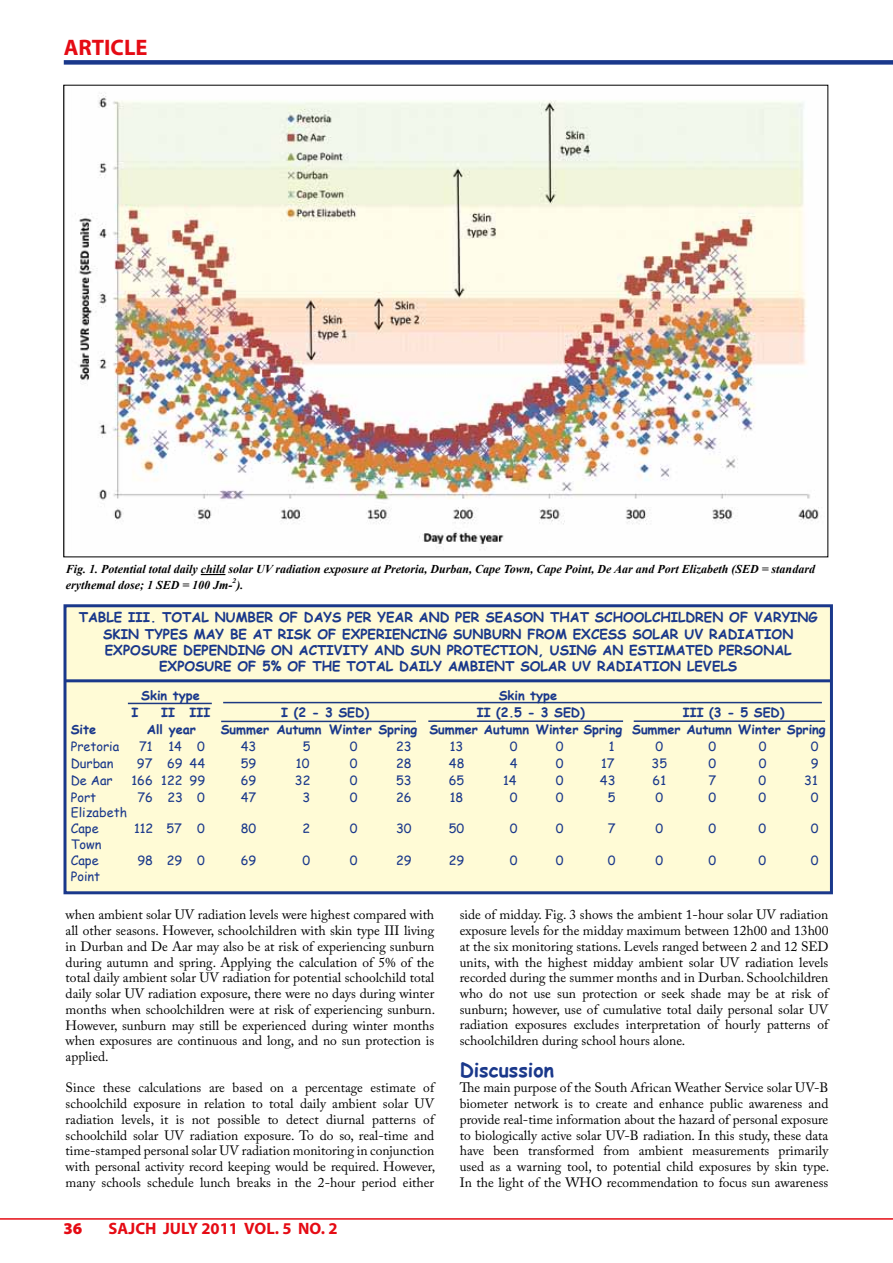
<style>
.page{position:relative;width:893px;height:1263px;background:#fff}
.page>*{position:absolute;margin:0;border:0;box-sizing:border-box;transform-origin:0 0}
.t1{font:700 22.5px "Myriad Pro";color:#e50b14}
.t2{font:700 19.5px "Comic Sans MS";color:#1a388b}
.t3{font:700 16.5px "Myriad Pro";color:#e50b14}
.t4{font:900 16.5px "Myriad Pro";color:#e50b14}
.t5{font:13.5px/15.8px "Adobe Caslon Pro";color:#000;text-align:justify}
.t6{font:700 13.5px/16.2px "Comic Sans MS";color:#1a388b;text-align:center}
.t7{font:12.75px/15.3px "Comic Sans MS";color:#1a388b}
.t8{font:700 12.75px "Comic Sans MS";color:#1a388b}
.t9{font:italic 700 12px/15.8px "Times New Roman";color:#000}
.t10{font:italic 700 7.5px "Adobe Caslon Pro";color:#000}
</style>
<div class="page">
<hr style="left:0;top:1218px;width:893px;height:2px;background:#e50b14">
<div style="left:64px;top:60px;width:829px;height:5px;background:#1a388b"></div>
<img style="left:75px;top:93px;width:747px;height:454px">
<svg style="left:201px;top:574px;width:24px;height:1px"></svg>
<div style="left:65px;top:606px;width:766px;height:287px;background:#fffbd6"></div>
<div style="left:63px;top:604px;width:770px;height:290px;border:3px solid #1a388b"></div>
<hr style="left:65px;top:679px;width:766px;height:3px;background:#1a388b">
<hr style="left:128px;top:703px;width:84px;height:1px;background:#1d3983">
<hr style="left:223px;top:702px;width:599px;height:1px;background:#1d3983">
<hr style="left:221px;top:721px;width:195px;height:1px;background:#1d3983">
<hr style="left:428px;top:720px;width:195px;height:2px;background:#1d3983">
<hr style="left:634px;top:720px;width:191px;height:2px;background:#1d3983">
<h1 class="t1" style="left:64px;top:33px;width:85px">ARTICLE</h1>
<p class="t9" style="left:66px;top:561px;width:751px">Fig. 1. Potential total daily child solar UV radiation exposure at Pretoria, Durban, Cape Town, Cape Point, De Aar and Port Elizabeth (SED = standard erythemal dose; 1 SED = 100 Jm- ).</p>
<p class="t10" style="left:233px;top:576px;width:5px">2</p>
<p class="t6" style="left:79px;top:609px;width:740px">TABLE III. TOTAL NUMBER OF DAYS PER YEAR AND PER SEASON THAT SCHOOLCHILDREN OF VARYING SKIN TYPES MAY BE AT RISK OF EXPERIENCING SUNBURN FROM EXCESS SOLAR UV RADIATION EXPOSURE DEPENDING ON ACTIVITY AND SUN PROTECTION, USING AN ESTIMATED PERSONAL EXPOSURE OF 5% OF THE TOTAL DAILY AMBIENT SOLAR UV RADIATION LEVELS</p>
<p class="t8" style="left:141px;top:686px;width:60px">Skin type</p>
<p class="t8" style="left:499px;top:686px;width:60px">Skin type</p>
<p class="t8" style="left:132px;top:703px;width:8px">I</p>
<p class="t8" style="left:161px;top:703px;width:51px">II III</p>
<p class="t8" style="left:281px;top:703px;width:89px">I (2 - 3 SED)</p>
<p class="t8" style="left:477px;top:703px;width:110px">II (2.5 - 3 SED)</p>
<p class="t8" style="left:683px;top:703px;width:103px">III (3 - 5 SED)</p>
<p class="t8" style="left:71px;top:720px;width:27px">Site</p>
<p class="t8" style="left:147px;top:720px;width:51px">All year</p>
<p class="t8" style="left:221px;top:720px;width:606px">Summer Autumn Winter Spring Summer Autumn Winter Spring Summer Autumn Winter Spring</p>
<p class="t7" style="left:71px;top:738px;width:50px">Pretoria</p>
<p class="t7" style="left:139px;top:738px;width:67px">71 14 0</p>
<p class="t7" style="left:241px;top:738px;width:17px">43</p>
<p class="t7" style="left:303px;top:738px;width:9px">5</p>
<p class="t7" style="left:350px;top:738px;width:9px">0</p>
<p class="t7" style="left:396px;top:738px;width:17px">23</p>
<p class="t7" style="left:450px;top:738px;width:15px">13</p>
<p class="t7" style="left:510px;top:738px;width:9px">0</p>
<p class="t7" style="left:556px;top:738px;width:9px">0</p>
<p class="t7" style="left:609px;top:738px;width:7px">1</p>
<p class="t7" style="left:655px;top:738px;width:9px">0</p>
<p class="t7" style="left:708px;top:738px;width:9px">0</p>
<p class="t7" style="left:759px;top:738px;width:9px">0</p>
<p class="t7" style="left:811px;top:738px;width:9px">0</p>
<p class="t7" style="left:71px;top:755px;width:44px">Durban</p>
<p class="t7" style="left:137px;top:755px;width:70px">97 69 44</p>
<p class="t7" style="left:241px;top:755px;width:17px">59</p>
<p class="t7" style="left:296px;top:755px;width:15px">10</p>
<p class="t7" style="left:350px;top:755px;width:9px">0</p>
<p class="t7" style="left:396px;top:755px;width:17px">28</p>
<p class="t7" style="left:449px;top:755px;width:17px">48</p>
<p class="t7" style="left:510px;top:755px;width:9px">4</p>
<p class="t7" style="left:556px;top:755px;width:9px">0</p>
<p class="t7" style="left:601px;top:755px;width:15px">17</p>
<p class="t7" style="left:652px;top:755px;width:17px">35</p>
<p class="t7" style="left:708px;top:755px;width:9px">0</p>
<p class="t7" style="left:759px;top:755px;width:9px">0</p>
<p class="t7" style="left:811px;top:755px;width:9px">9</p>
<p class="t7" style="left:71px;top:772px;width:43px">De Aar</p>
<p class="t7" style="left:132px;top:772px;width:75px">166 122 99</p>
<p class="t7" style="left:241px;top:772px;width:17px">69</p>
<p class="t7" style="left:295px;top:772px;width:17px">32</p>
<p class="t7" style="left:350px;top:772px;width:9px">0</p>
<p class="t7" style="left:396px;top:772px;width:17px">53</p>
<p class="t7" style="left:449px;top:772px;width:17px">65</p>
<p class="t7" style="left:503px;top:772px;width:15px">14</p>
<p class="t7" style="left:556px;top:772px;width:9px">0</p>
<p class="t7" style="left:600px;top:772px;width:17px">43</p>
<p class="t7" style="left:653px;top:772px;width:15px">61</p>
<p class="t7" style="left:708px;top:772px;width:9px">7</p>
<p class="t7" style="left:759px;top:772px;width:9px">0</p>
<p class="t7" style="left:804px;top:772px;width:15px">31</p>
<p class="t7" style="left:71px;top:789px;width:58px">Port<br>Elizabeth</p>
<p class="t7" style="left:137px;top:789px;width:69px">76 23 0</p>
<p class="t7" style="left:241px;top:789px;width:17px">47</p>
<p class="t7" style="left:303px;top:789px;width:9px">3</p>
<p class="t7" style="left:350px;top:789px;width:9px">0</p>
<p class="t7" style="left:396px;top:789px;width:17px">26</p>
<p class="t7" style="left:450px;top:789px;width:15px">18</p>
<p class="t7" style="left:510px;top:789px;width:9px">0</p>
<p class="t7" style="left:556px;top:789px;width:9px">0</p>
<p class="t7" style="left:608px;top:789px;width:9px">5</p>
<p class="t7" style="left:655px;top:789px;width:9px">0</p>
<p class="t7" style="left:708px;top:789px;width:9px">0</p>
<p class="t7" style="left:759px;top:789px;width:9px">0</p>
<p class="t7" style="left:811px;top:789px;width:9px">0</p>
<p class="t7" style="left:71px;top:821px;width:32px">Cape<br>Town</p>
<p class="t7" style="left:134px;top:821px;width:72px">112 57 0</p>
<p class="t7" style="left:241px;top:821px;width:17px">80</p>
<p class="t7" style="left:303px;top:821px;width:9px">2</p>
<p class="t7" style="left:350px;top:821px;width:9px">0</p>
<p class="t7" style="left:396px;top:821px;width:17px">30</p>
<p class="t7" style="left:449px;top:821px;width:17px">50</p>
<p class="t7" style="left:510px;top:821px;width:9px">0</p>
<p class="t7" style="left:556px;top:821px;width:9px">0</p>
<p class="t7" style="left:608px;top:821px;width:9px">7</p>
<p class="t7" style="left:655px;top:821px;width:9px">0</p>
<p class="t7" style="left:708px;top:821px;width:9px">0</p>
<p class="t7" style="left:759px;top:821px;width:9px">0</p>
<p class="t7" style="left:811px;top:821px;width:9px">0</p>
<p class="t7" style="left:71px;top:853px;width:31px">Cape<br>Point</p>
<p class="t7" style="left:137px;top:853px;width:69px">98 29 0</p>
<p class="t7" style="left:241px;top:853px;width:17px">69</p>
<p class="t7" style="left:303px;top:853px;width:9px">0</p>
<p class="t7" style="left:350px;top:853px;width:9px">0</p>
<p class="t7" style="left:396px;top:853px;width:17px">29</p>
<p class="t7" style="left:449px;top:853px;width:17px">29</p>
<p class="t7" style="left:510px;top:853px;width:9px">0</p>
<p class="t7" style="left:556px;top:853px;width:9px">0</p>
<p class="t7" style="left:608px;top:853px;width:9px">0</p>
<p class="t7" style="left:655px;top:853px;width:9px">0</p>
<p class="t7" style="left:708px;top:853px;width:9px">0</p>
<p class="t7" style="left:759px;top:853px;width:9px">0</p>
<p class="t7" style="left:811px;top:853px;width:9px">0</p>
<p class="t5" style="left:66px;top:907px;width:371px">when ambient solar UV radiation levels were highest compared with all other seasons. However, schoolchildren with skin type III living in Durban and De Aar may also be at risk of experiencing sunburn during autumn and spring. Applying the calculation of 5% of the total daily ambient solar UV radiation for potential schoolchild total daily solar UV radiation exposure, there were no days during winter months when schoolchildren were at risk of experiencing sunburn.<br>However, sunburn may still be experienced during winter months when exposures are continuous and long, and no sun protection is applied.</p>
<p class="t5" style="left:66px;top:1080px;width:371px">Since these calculations are based on a percentage estimate of schoolchild exposure in relation to total daily ambient solar UV radiation levels, it is not possible to detect diurnal patterns of schoolchild solar UV radiation exposure. To do so, real-time and time-stamped personal solar UV radiation monitoring in conjunction with personal activity record keeping would be required. However, many schools schedule lunch breaks in the 2-hour period either</p>
<p class="t4" style="left:64px;top:1218px;width:20px">36</p>
<p class="t3" style="left:109px;top:1218px;width:230px">SAJCH JULY 2011 VOL. 5 NO. 2</p>
<p class="t5" style="left:460px;top:907px;width:370px">side of midday. Fig. 3 shows the ambient 1-hour solar UV radiation exposure levels for the midday maximum between 12h00 and 13h00 at the six monitoring stations. Levels ranged between 2 and 12 SED units, with the highest midday ambient solar UV radiation levels recorded during the summer months and in Durban. Schoolchildren who do not use sun protection or seek shade may be at risk of sunburn; however, use of cumulative total daily personal solar UV radiation exposures excludes interpretation of hourly patterns of schoolchildren during school hours alone.</p>
<h2 class="t2" style="left:460px;top:1055px;width:96px">Discussion</h2>
<p class="t5" style="left:460px;top:1080px;width:371px">The main purpose of the South African Weather Service solar UV-B biometer network is to create and enhance public awareness and provide real-time information about the hazard of personal exposure to biologically active solar UV-B radiation. In this study, these data have been transformed from ambient measurements primarily used as a warning tool, to potential child exposures by skin type.<br>In the light of the WHO recommendation to focus sun awareness</p>
</div>
